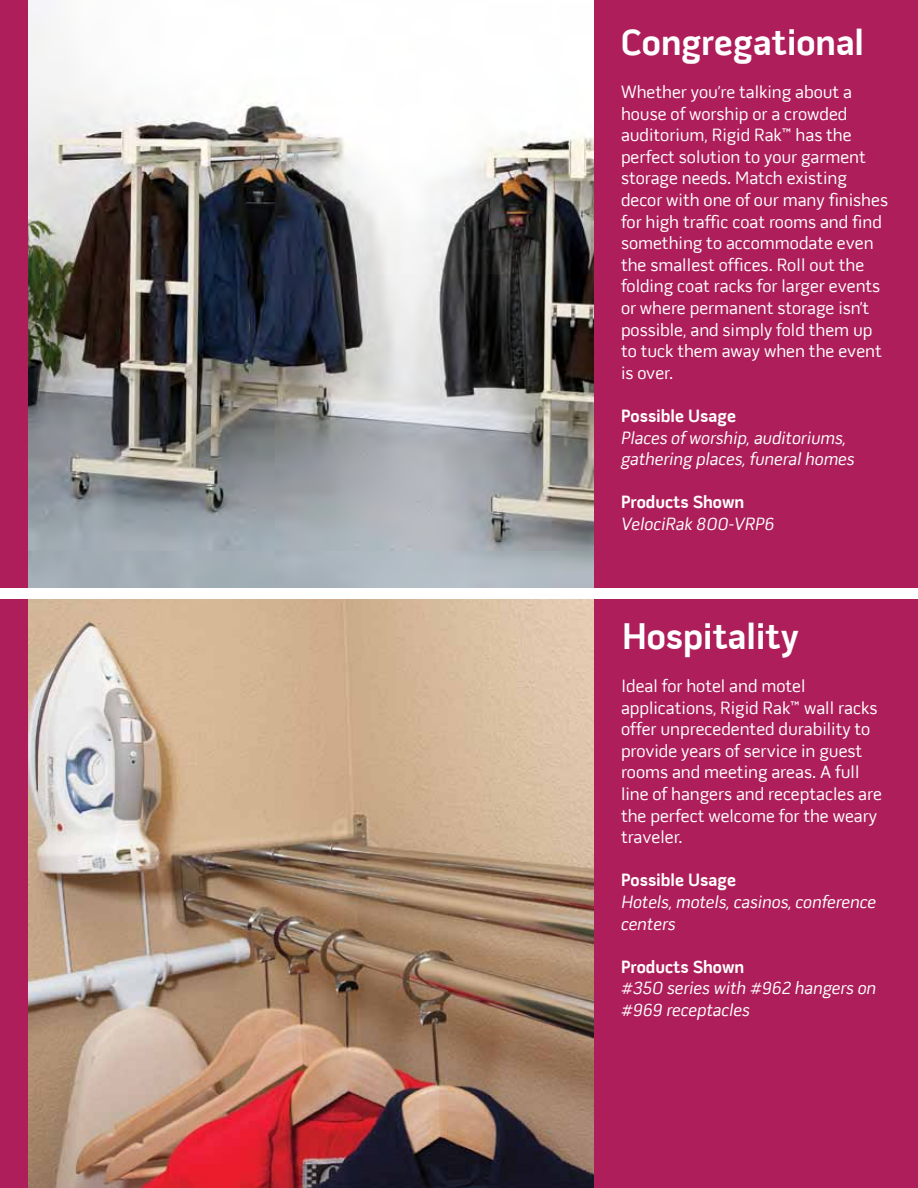
<style>
.page{position:relative;width:918px;height:1188px;background:#fff}
.page>*{position:absolute;margin:0;border:0;box-sizing:border-box;transform-origin:0 0}
.t1{font:700 37.5px "Pill Gothic 600 mg";color:#fff}
.t2{font:18px/21.6px "Pill Gothic 600 mg";color:#fff}
.t3{font:italic 18px/21.6px "Pill Gothic 600 mg";color:#fff}
.t4{font:700 18px "Pill Gothic 600 mg";color:#fff}
</style>
<div class="page">
<img style="left:27px;top:0;width:567px;height:1188px">
<div style="left:594px;top:0;width:324px;height:1188px;background:#ae1e5a"></div>
<div style="left:0;top:0;width:27px;height:1188px;background:#ae1e5a"></div>
<div style="left:0;top:589px;width:918px;height:10px;background:#fff"></div>
<h1 class="t1" style="left:621px;top:19px;width:245px">Congregational</h1>
<p class="t2" style="left:621px;top:81px;width:269px">Whether you’re talking about a house of worship or a crowded auditorium, Rigid Rak™ has the perfect solution to your garment storage needs. Match existing decor with one of our many finishes for high traffic coat rooms and find something to accommodate even the smallest offices. Roll out the folding coat racks for larger events or where permanent storage isn’t possible, and simply fold them up to tuck them away when the event is over.</p>
<p class="t4" style="left:621px;top:405px;width:117px">Possible Usage</p>
<p class="t3" style="left:621px;top:427px;width:235px">Places of worship, auditoriums, gathering places, funeral homes</p>
<p class="t4" style="left:621px;top:491px;width:125px">Products Shown</p>
<p class="t3" style="left:621px;top:513px;width:155px">VelociRak 800-VRP6</p>
<h1 class="t1" style="left:621px;top:613px;width:179px">Hospitality</h1>
<p class="t2" style="left:621px;top:675px;width:262px">Ideal for hotel and motel applications, Rigid Rak™ wall racks offer unprecedented durability to provide years of service in guest rooms and meeting areas. A full line of hangers and receptacles are the perfect welcome for the weary traveler.</p>
<p class="t4" style="left:621px;top:869px;width:117px">Possible Usage</p>
<p class="t3" style="left:621px;top:891px;width:257px">Hotels, motels, casinos, conference centers</p>
<p class="t4" style="left:621px;top:956px;width:125px">Products Shown</p>
<p class="t3" style="left:621px;top:978px;width:257px">#350 series with #962 hangers on #969 receptacles</p>
</div>
